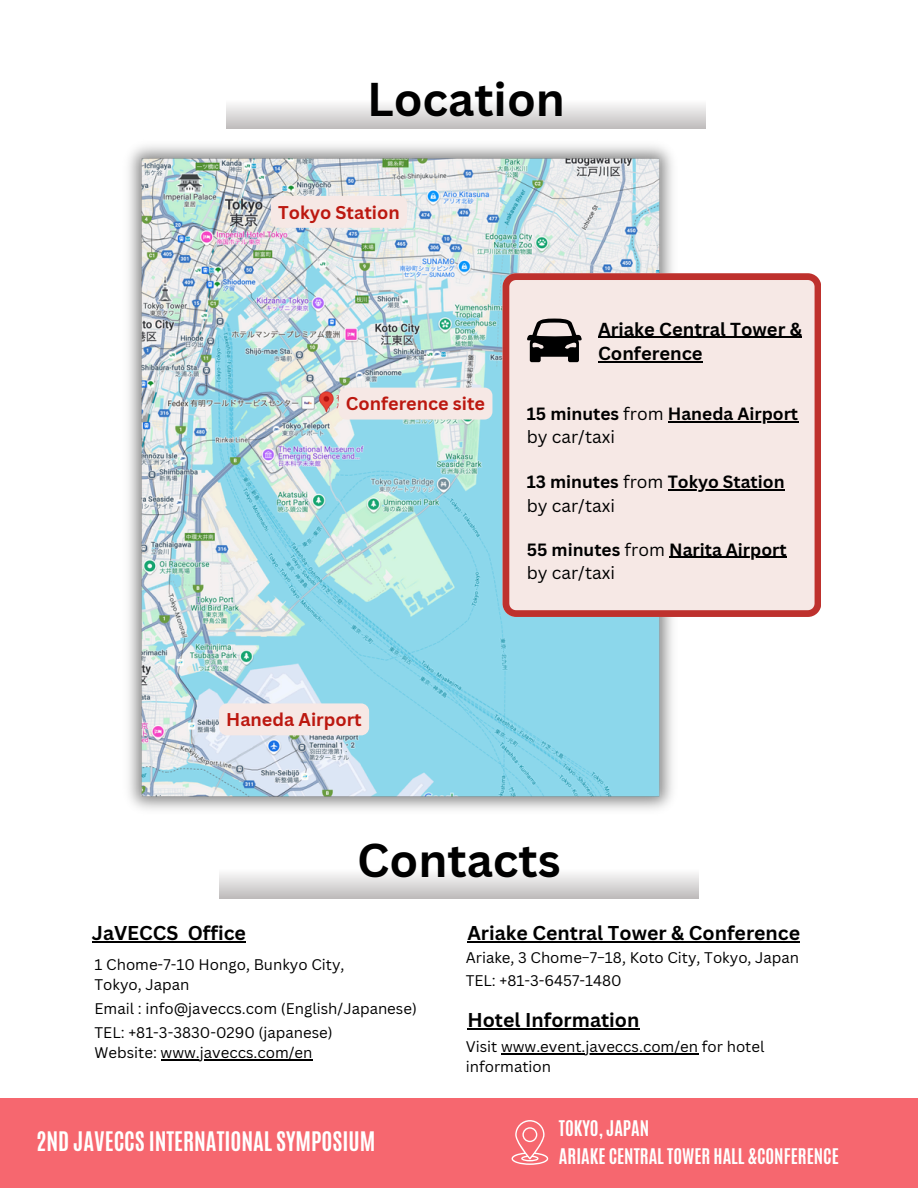
<style>
.page{position:relative;width:918px;height:1188px;background:#fff}
.page>*{position:absolute;margin:0;border:0;box-sizing:border-box;transform-origin:0 0}
.t1{font:700 46.2px "Canva Sans";color:#000}
.t2{font:700 22.5px "Antonio";color:#fff}
.t3{font:700 19.5px "Canva Sans";color:#000}
.t4{font:700 18.3px/24.8px "Canva Sans";color:#000}
.t5{font:700 18px "Antonio";color:#fff}
.t6{font:700 18px "Canva Sans";color:#bc1810}
.t7{font:700 17.25px "Canva Sans";color:#000}
.t8{font:17.25px "Canva Sans";color:#000}
.t9{font:15px/20.2px "Canva Sans";color:#000}
.s1{font-weight:400}
</style>
<div class="page">
<img style="left:128px;top:145px;width:545px;height:665px">
<div style="left:219px;top:868px;width:480px;height:30px;background:linear-gradient(to bottom,#fff,#c1bfbf)"></div>
<div style="left:226px;top:99px;width:480px;height:30px;background:linear-gradient(to bottom,#fff,#c1bebe)"></div>
<svg style="left:503px;top:273px;width:318px;height:344px;background:#f0d8d5"></svg>
<svg style="left:527px;top:314px;width:55px;height:48px;background:#7c7573"></svg>
<hr style="left:92px;top:941px;width:87px;height:1px;background:#000">
<hr style="left:188px;top:941px;width:58px;height:1px;background:#000">
<hr style="left:161px;top:1059px;width:152px;height:1px;background:#000">
<hr style="left:598px;top:337px;width:204px;height:1px;background:#000">
<hr style="left:598px;top:362px;width:105px;height:1px;background:#000">
<hr style="left:668px;top:421px;width:130px;height:1px;background:#000">
<hr style="left:668px;top:490px;width:117px;height:1px;background:#000">
<hr style="left:669px;top:557px;width:118px;height:1px;background:#000">
<div style="left:219px;top:703px;width:150px;height:32px;background:#f6e8e5;border-radius:8px"></div>
<div style="left:271px;top:196px;width:136px;height:32px;background:#f6e8e5;border-radius:8px"></div>
<div style="left:339px;top:388px;width:153px;height:32px;background:#f6e8e5;border-radius:8px"></div>
<div style="left:0;top:1099px;width:918px;height:89px;background:#f6676f"></div>
<svg style="left:512px;top:1120px;width:36px;height:45px"></svg>
<hr style="left:467px;top:941px;width:333px;height:1px;background:#000">
<hr style="left:467px;top:1028px;width:172px;height:1px;background:#000">
<hr style="left:501px;top:1053px;width:197px;height:1px;background:#000">
<h4 class="t1" style="left:367px;top:67px;width:199px">Location</h4>
<p class="t6" style="left:278px;top:199px;width:123px">Tokyo Station</p>
<h6 class="t6" style="left:346px;top:391px;width:141px">Conference site</h6>
<h1 class="t4" style="left:598px;top:316px;width:205px">Ariake Central Tower &amp;<br>Conference</h1>
<h4 class="t7" style="left:527px;top:401px;width:273px">15 minutes <span class="s1">from</span> Haneda Airport</h4>
<p class="t8" style="left:527px;top:425px;width:90px">by car/taxi</p>
<p class="t7" style="left:527px;top:470px;width:259px">13 minutes <span class="s1">from</span> Tokyo Station</p>
<p class="t8" style="left:527px;top:494px;width:90px">by car/taxi</p>
<p class="t7" style="left:527px;top:537px;width:262px">55 minutes <span class="s1">from</span> Narita Airport</p>
<p class="t8" style="left:527px;top:561px;width:90px">by car/taxi</p>
<h4 class="t6" style="left:226px;top:707px;width:137px">Haneda Airport</h4>
<h5 class="t1" style="left:357px;top:828px;width:205px">Contacts</h5>
<p class="t3" style="left:92px;top:919px;width:156px">JaVECCS Office</p>
<h4 class="t9" style="left:95px;top:954px;width:252px">1 Chome-7-10 Hongo, Bunkyo City,</h4>
<h4 class="t9" style="left:95px;top:974px;width:96px">Tokyo, Japan</h4>
<p class="t9" style="left:95px;top:1022px;width:240px">TEL: +81-3-3830-0290 (japanese)</p>
<h4 class="t9" style="left:95px;top:1042px;width:219px">Website: www.javeccs.com/en</h4>
<h3 class="t9" style="left:95px;top:998px;width:324px">Email : info@javeccs.com (English/Japanese)</h3>
<h4 class="t2" style="left:36px;top:1126px;width:341px">2ND JAVECCS INTERNATIONAL SYMPOSIUM</h4>
<p class="t3" style="left:467px;top:919px;width:334px">Ariake Central Tower &amp; Conference</p>
<h5 class="t9" style="left:466px;top:947px;width:335px">Ariake, 3 Chome−7−18, Koto City, Tokyo, Japan</h5>
<h5 class="t9" style="left:466px;top:970px;width:158px">TEL: +81-3-6457-1480</h5>
<h3 class="t3" style="left:467px;top:1006px;width:173px">Hotel Information</h3>
<p class="t9" style="left:466px;top:1036px;width:300px">Visit www.event.javeccs.com/en for hotel information</p>
<p class="t5" style="left:559px;top:1115px;width:92px">TOKYO, JAPAN</p>
<h2 class="t5" style="left:559px;top:1143px;width:281px">ARIAKE CENTRAL TOWER HALL &amp;CONFERENCE</h2>
</div>
